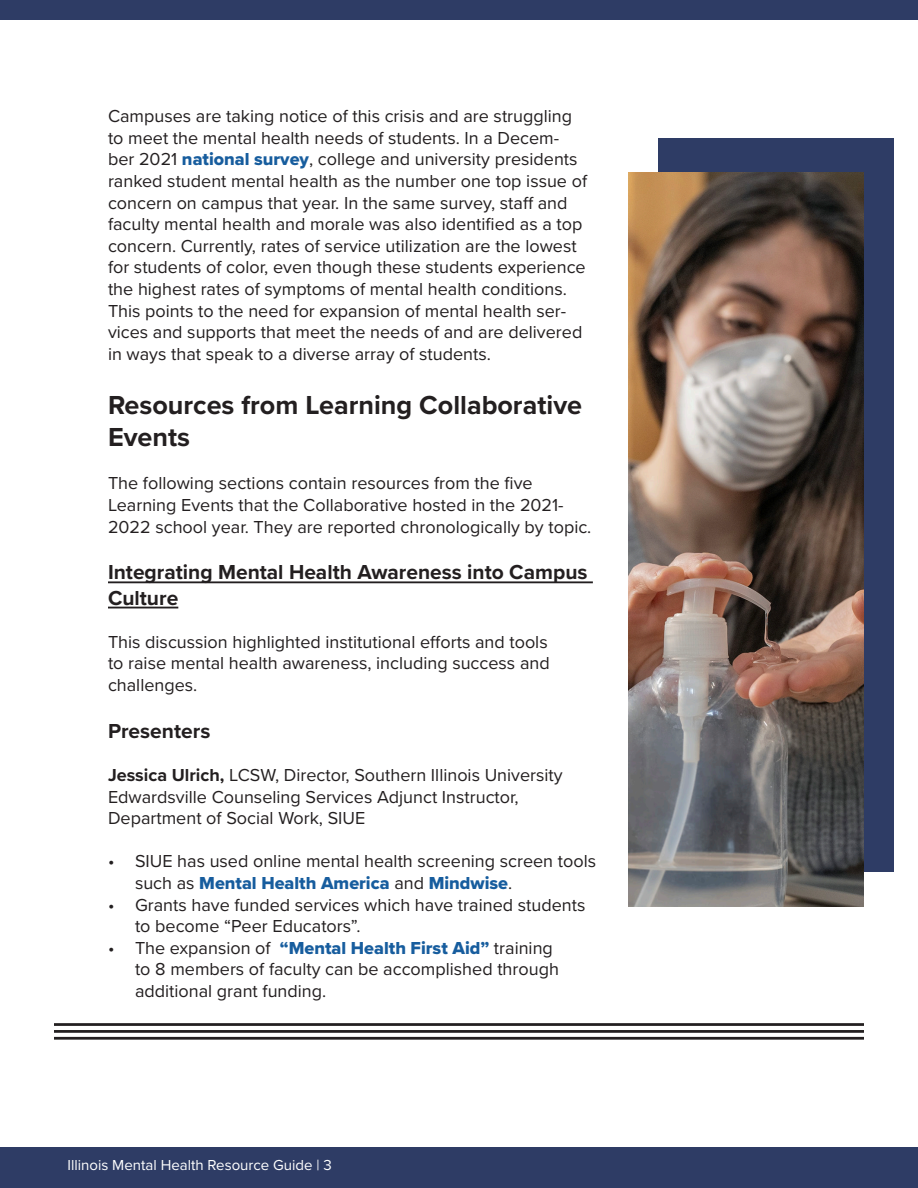
<style>
.page{position:relative;width:918px;height:1188px;background:#fff}
.page>*{position:absolute;margin:0;border:0;box-sizing:border-box;transform-origin:0 0}
.t1{font:700 27px/32.4px "Proxima Nova";color:#231f20}
.t2{font:700 21px/25.2px "Proxima Nova";color:#231f20}
.t3{font:18px/21.6px "Proxima Nova";color:#231f20}
.t4{font:15px "Proxima Nova";color:#fff}
.s1{font-family:"Proxima Nova Extrabld";color:#175d9e}
.s2{font-weight:700}
</style>
<div class="page">
<div style="left:0;top:0;width:918px;height:19px;background:#2e3c65"></div>
<div style="left:0;top:1148px;width:918px;height:40px;background:#2e3c65"></div>
<hr style="left:108px;top:581px;width:485px;height:2px;background:#231f20">
<hr style="left:108px;top:607px;width:70px;height:1px;background:#231f20">
<div style="left:658px;top:138px;width:236px;height:734px;background:#2e3c65"></div>
<img style="left:629px;top:173px;width:235px;height:733px">
<hr style="left:54px;top:1023px;width:810px;height:3px;background:#231f20">
<hr style="left:54px;top:1030px;width:810px;height:3px;background:#231f20">
<hr style="left:54px;top:1037px;width:810px;height:3px;background:#231f20">
<p class="t3" style="left:108px;top:105px;width:481px">Campuses are taking notice of this crisis and are struggling to meet the mental health needs of students. In a Decem&shy;ber 2021 <span class="s1">national survey</span>, college and university presidents ranked student mental health as the number one top issue of concern on campus that year. In the same survey, staff and faculty mental health and morale was also identified as a top concern. Currently, rates of service utilization are the lowest for students of color, even though these students experience the highest rates of symptoms of mental health conditions.<br>This points to the need for expansion of mental health ser&shy;vices and supports that meet the needs of and are delivered in ways that speak to a diverse array of students.</p>
<p class="t1" style="left:108px;top:388px;width:476px">Resources from Learning Collaborative<br>Events</p>
<p class="t3" style="left:108px;top:472px;width:485px">The following sections contain resources from the five<br>Learning Events that the Collaborative hosted in the 2021-<br>2022 school year. They are reported chronologically by topic.</p>
<p class="t2" style="left:108px;top:559px;width:481px">Integrating Mental Health Awareness into Campus<br>Culture</p>
<p class="t3" style="left:108px;top:630px;width:443px;text-align:justify">This discussion highlighted institutional efforts and tools to raise mental health awareness, including success and challenges.</p>
<p class="t2" style="left:108px;top:718px;width:104px">Presenters</p>
<p class="t3" style="left:108px;top:763px;width:456px"><span class="s2">Jessica Ulrich,</span> LCSW, Director, Southern Illinois University<br>Edwardsville Counseling Services Adjunct Instructor,<br>Department of Social Work, SIUE</p>
<p class="t3" style="left:135px;top:850px;width:463px;text-indent:-27px">• SIUE has used online mental health screening screen tools such as <span class="s1">Mental Health America</span> and <span class="s1">Mindwise</span>.</p>
<p class="t3" style="left:135px;top:893px;width:452px;text-indent:-27px">• Grants have funded services which have trained students to become “Peer Educators”.</p>
<p class="t3" style="left:135px;top:936px;width:425px;text-indent:-27px">• The expansion of <span class="s1">“Mental Health First Aid”</span> training to 8 members of faculty can be accomplished through additional grant funding.</p>
<p class="t4" style="left:68px;top:1153px;width:266px">Illinois Mental Health Resource Guide | 3</p>
</div>
